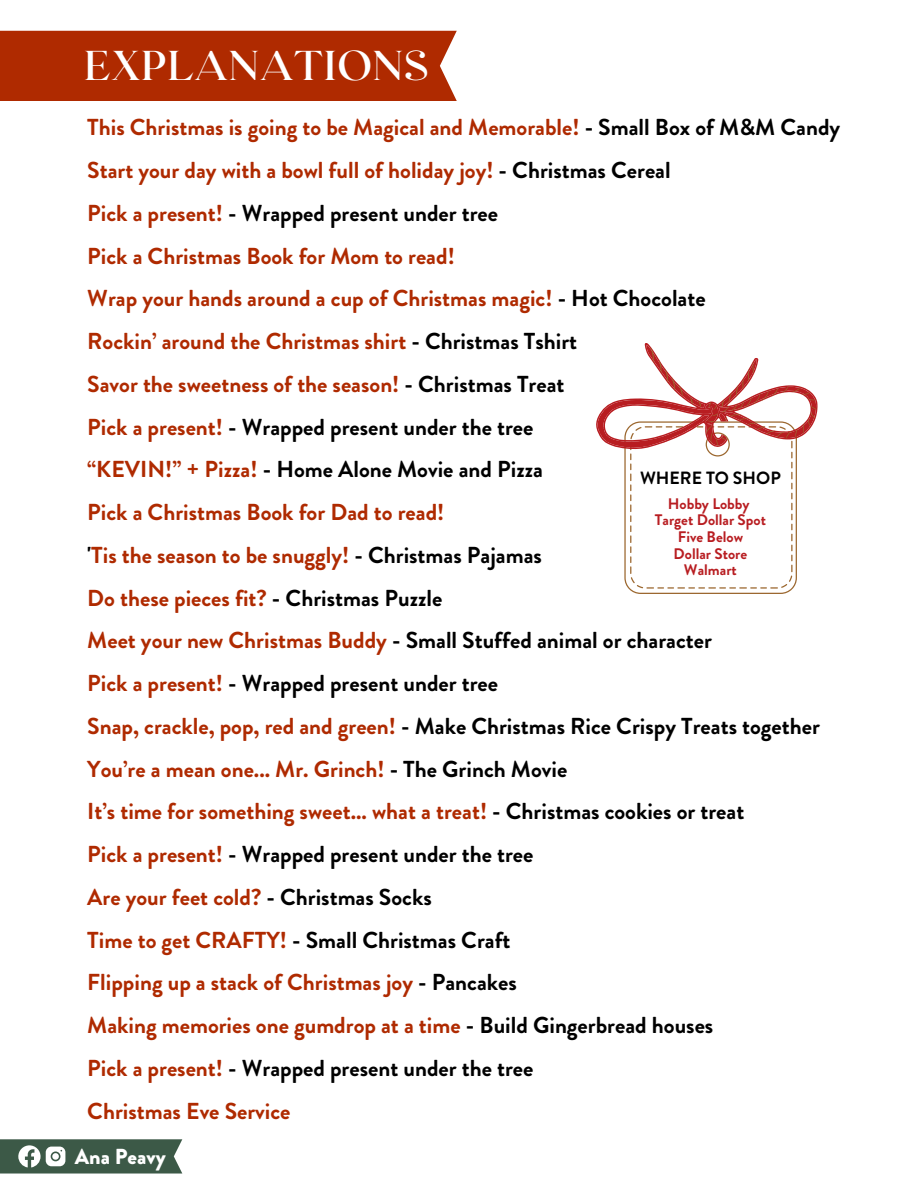
<style>
.page{position:relative;width:918px;height:1188px;background:#fff}
.page>*{position:absolute;margin:0;border:0;box-sizing:border-box;transform-origin:0 0}
.t1{font:41.7px "August Stories Serif";color:#fff}
.t2{font:700 23.1px "Brandon Grotesque";color:#af2a00}
.t3{font:700 23.1px "Brandon Grotesque";color:#000}
.t4{font:900 21.75px "Brandon Grotesque";color:#fff}
.t5{font:700 17.7px "Brandon Grotesque";color:#000}
.t6{font:700 15.3px "Brandon Grotesque";color:#b81d21}
.s1{color:#000}
.s2{color:#af2a00}
</style>
<div class="page">
<div style="left:0;top:31px;width:457px;height:70px;background:#af2a00"></div>
<svg style="left:596px;top:343px;width:221px;height:251px"></svg>
<svg style="left:0;top:1139px;width:182px;height:34px;background:#556e5e"></svg>
<p class="t1" style="left:83px;top:49px;width:347px">EXPLANATIONS</p>
<p class="t2" style="left:87px;top:111px;width:755px">This Christmas is going to be Magical and Memorable! <span class="s1">- Small Box of M&amp;M Candy</span></p>
<p class="t2" style="left:87px;top:154px;width:585px">Start your day with a bowl full of holiday joy! <span class="s1">- Christmas Cereal</span></p>
<p class="t3" style="left:87px;top:197px;width:412px"><span class="s2">Pick a present!</span> - Wrapped present under tree</p>
<p class="t2" style="left:87px;top:239px;width:369px">Pick a Christmas Book for Mom to read!</p>
<p class="t2" style="left:87px;top:282px;width:620px">Wrap your hands around a cup of Christmas magic! <span class="s1">- Hot Chocolate</span></p>
<p class="t2" style="left:87px;top:325px;width:491px">Rockin’ around the Christmas shirt <span class="s1">- Christmas Tshirt</span></p>
<p class="t2" style="left:87px;top:368px;width:479px">Savor the sweetness of the season! <span class="s1">- Christmas Treat</span></p>
<p class="t3" style="left:87px;top:410px;width:448px"><span class="s2">Pick a present!</span> - Wrapped present under the tree</p>
<p class="t3" style="left:87px;top:453px;width:457px"><span class="s2">“KEVIN!” + Pizza!</span> - Home Alone Movie and Pizza</p>
<p class="t2" style="left:87px;top:496px;width:359px">Pick a Christmas Book for Dad to read!</p>
<p class="t2" style="left:87px;top:539px;width:456px"><span class="s1">'</span>Tis the season to be snuggly! <span class="s1">- Christmas Pajamas</span></p>
<p class="t2" style="left:87px;top:581px;width:357px">Do these pieces fit? <span class="s1">- Christmas Puzzle</span></p>
<p class="t3" style="left:87px;top:624px;width:626px"><span class="s2">Meet your new Christmas Buddy</span> - Small Stuffed animal or character</p>
<p class="t3" style="left:87px;top:667px;width:412px"><span class="s2">Pick a present!</span> - Wrapped present under tree</p>
<p class="t3" style="left:87px;top:710px;width:734px"><span class="s2">Snap, crackle, pop, red and green!</span> - Make Christmas Rice Crispy Treats together</p>
<p class="t2" style="left:87px;top:752px;width:482px">You’re a mean one... Mr. Grinch! <span class="s1">- The Grinch Movie</span></p>
<p class="t2" style="left:87px;top:795px;width:659px">It’s time for something sweet... what a treat! <span class="s1">- Christmas cookies or treat</span></p>
<p class="t3" style="left:87px;top:838px;width:448px"><span class="s2">Pick a present!</span> - Wrapped present under the tree</p>
<p class="t2" style="left:87px;top:881px;width:346px">Are your feet cold? <span class="s1">- Christmas Socks</span></p>
<p class="t3" style="left:87px;top:923px;width:425px"><span class="s2">Time to get CRAFTY!</span> - Small Christmas Craft</p>
<p class="t2" style="left:87px;top:966px;width:431px">Flipping up a stack of Christmas joy <span class="s1">- Pancakes</span></p>
<p class="t2" style="left:87px;top:1009px;width:628px">Making memories one gumdrop at a time <span class="s1">- Build Gingerbread houses</span></p>
<p class="t3" style="left:87px;top:1052px;width:448px"><span class="s2">Pick a present!</span> - Wrapped present under the tree</p>
<p class="t2" style="left:87px;top:1094px;width:205px">Christmas Eve Service</p>
<p class="t5" style="left:640px;top:466px;width:142px">WHERE TO SHOP</p>
<p class="t6" style="left:668px;top:493px;width:83px">Hobby Lobby</p>
<p class="t6" style="left:655px;top:509px;width:113px">Target Dollar Spot</p>
<p class="t6" style="left:678px;top:526px;width:67px">Five Below</p>
<p class="t6" style="left:674px;top:542px;width:75px">Dollar Store</p>
<p class="t6" style="left:684px;top:559px;width:54px">Walmart</p>
<p class="t4" style="left:75px;top:1141px;width:92px">Ana Peavy</p>
</div>
